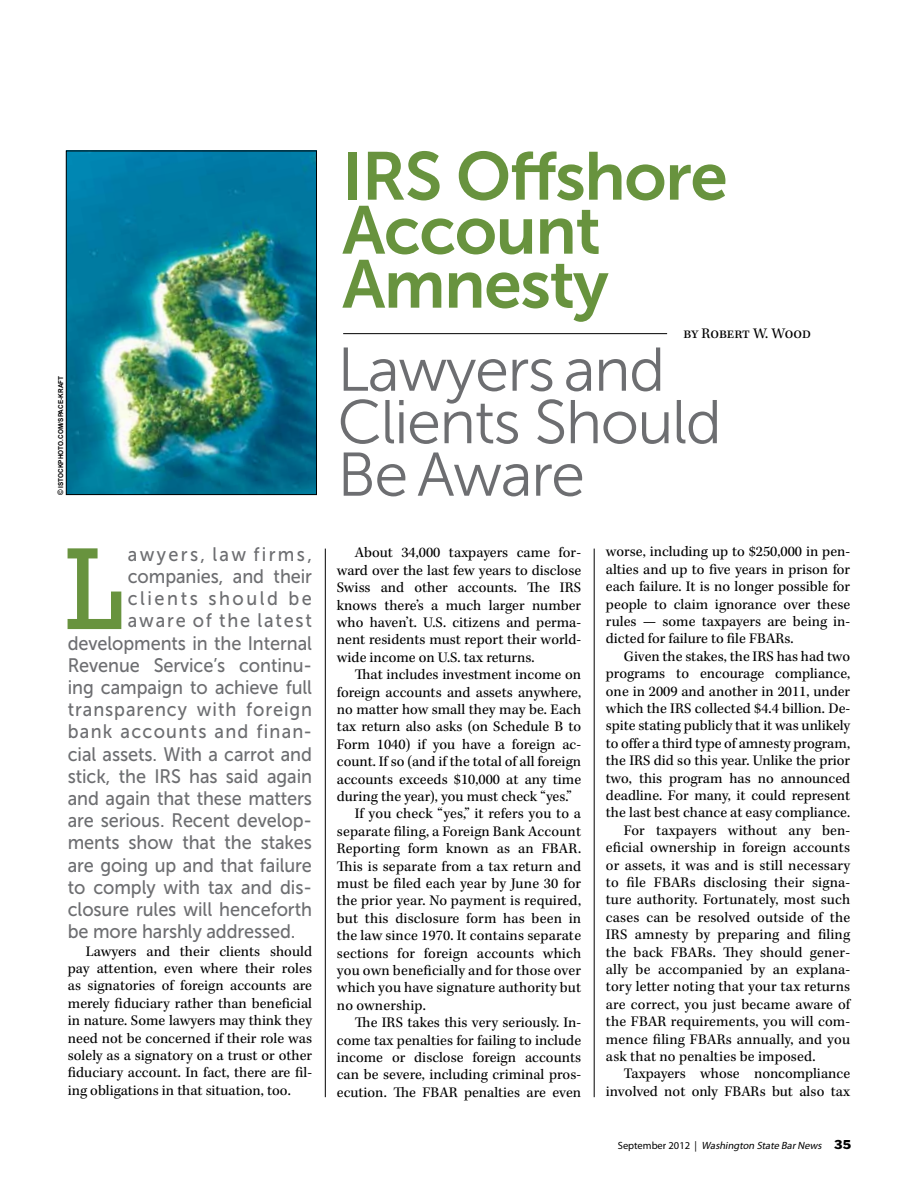
<style>
.page{position:relative;width:918px;height:1188px;background:#fff}
.page>*{position:absolute;margin:0;border:0;box-sizing:border-box;transform-origin:0 0}
.t1{font:118.8px "Rockwell";color:#68933e;scale:.91 1}
.t2{font:67.5px/54px "Museo Sans 700";letter-spacing:-.02em;color:#68933e}
.t3{font:61.5px/52.5px "Museo Sans 300";letter-spacing:-.025em;color:#6d6e71}
.t4{font:19.5px "Museo Sans 500";letter-spacing:-.005em;color:#6d6e71;scale:.93 1}
.t5{font:19.5px "Museo Sans 500";letter-spacing:.05em;color:#6d6e71;scale:.93 1}
.t6{font:19.5px "Museo Sans 500";letter-spacing:.07em;color:#6d6e71;scale:.93 1}
.t7{font:19.5px "Museo Sans 500";letter-spacing:.13em;color:#6d6e71;scale:.93 1}
.t8{font:19.5px "Museo Sans 500";letter-spacing:.1em;color:#6d6e71;scale:.93 1}
.t9{font:19.5px "Museo Sans 500";letter-spacing:.14em;color:#6d6e71;scale:.93 1}
.t10{font:15px/17.4px "Kepler Std";letter-spacing:.01em;color:#000;text-align:justify}
.t11{font:italic 10.5px "Myriad Pro";color:#000}
.t12{font:700 6.75px "Arial";letter-spacing:.01em;color:#000;scale:.95 1}
.s1{font-size:7.5px}
.s2{font-style:normal}
.s3{font-family:"Franklin Gothic Std";font-style:normal;font-size:12px}
</style>
<div class="page">
<img style="left:68px;top:153px;width:247px;height:340px">
<div style="left:66px;top:151px;width:251px;height:344px;border:1px solid #000"></div>
<hr style="left:325px;top:549px;width:1px;height:548px;background:#000">
<hr style="left:594px;top:549px;width:1px;height:548px;background:#000">
<hr style="left:343px;top:333px;width:324px;height:1px;background:#000">
<p class="t12" style="left:56px;top:495px;width:127px;rotate:-90deg"><span class="s1">©</span>iStockphoto .com/space-kraft</p>
<h3 class="t7" style="left:128px;top:543px;width:200px">awyers, law firms,</h3>
<h3 class="t4" style="left:128px;top:566px;width:200px">companies, and their</h3>
<h3 class="t9" style="left:128px;top:588px;width:200px">clients should be</h3>
<h3 class="t8" style="left:128px;top:610px;width:200px">aware of the latest</h3>
<h3 class="t4" style="left:68px;top:632px;width:264px">developments in the Internal</h3>
<h3 class="t4" style="left:68px;top:654px;width:264px">Revenue Service’s continu-</h3>
<h3 class="t4" style="left:68px;top:677px;width:264px">ing campaign to achieve full</h3>
<h3 class="t5" style="left:68px;top:699px;width:264px">transparency with foreign</h3>
<h3 class="t6" style="left:68px;top:721px;width:264px">bank accounts and finan-</h3>
<h3 class="t4" style="left:68px;top:743px;width:264px">cial assets. With a carrot and</h3>
<h3 class="t4" style="left:68px;top:765px;width:264px">stick, the IRS has said again</h3>
<h3 class="t4" style="left:68px;top:788px;width:264px">and again that these matters</h3>
<h3 class="t4" style="left:68px;top:810px;width:264px">are serious. Recent develop-</h3>
<h3 class="t4" style="left:68px;top:832px;width:264px">ments show that the stakes</h3>
<h3 class="t4" style="left:68px;top:854px;width:264px">are going up and that failure</h3>
<h3 class="t4" style="left:68px;top:876px;width:264px">to comply with tax and dis-</h3>
<h3 class="t4" style="left:68px;top:899px;width:264px">closure rules will henceforth</h3>
<h3 class="t4" style="left:68px;top:921px;width:246px">be more harshly addressed.</h3>
<p class="t10" style="left:68px;top:943px;width:246px;text-indent:18px">Lawyers and their clients should pay attention, even where their roles as signatories of foreign accounts are merely fiduciary rather than beneficial in nature. Some lawyers may think they need not be concerned if their role was solely as a signatory on a trust or other fiduciary account. In fact, there are fil&shy;ing obligations in that situation, too.</p>
<h1 class="t1" style="left:66px;top:521px;width:63px">L</h1>
<h2 class="t2" style="left:342px;top:149px;width:387px">IRS Offshore<br>Account<br>Amnesty</h2>
<h3 class="t3" style="left:337px;top:344px;width:386px">Lawyers and<br>Clients Should</h3>
<p class="t10" style="left:683px;top:325px;width:129px">by Robert W. Wood</p>
<h3 class="t3" style="left:337px;top:449px;width:249px">Be Aware</h3>
<p class="t10" style="left:337px;top:545px;width:246px;text-indent:18px">About 34,000 taxpayers came for&shy;ward over the last few years to disclose Swiss and other accounts. The IRS knows there’s a much larger number who haven’t. U.S. citizens and perma&shy;nent residents must report their world&shy;wide income on U.S. tax returns.</p>
<p class="t10" style="left:355px;top:666px;width:228px">That includes investment income on</p>
<p class="t10" style="left:337px;top:684px;width:246px">foreign accounts and assets anywhere,</p>
<p class="t10" style="left:337px;top:701px;width:246px">no matter how small they may be. Each</p>
<p class="t10" style="left:337px;top:719px;width:246px">tax return also asks (on Schedule B to</p>
<p class="t10" style="left:337px;top:736px;width:246px">Form 1040) if you have a foreign ac-</p>
<p class="t10" style="left:337px;top:753px;width:246px">count. If so (and if the total of all foreign</p>
<p class="t10" style="left:337px;top:771px;width:246px">accounts exceeds $10,000 at any time</p>
<p class="t10" style="left:337px;top:788px;width:237px">during the year), you must check “yes.”</p>
<p class="t10" style="left:355px;top:806px;width:228px">If you check “yes,” it refers you to a</p>
<p class="t10" style="left:337px;top:823px;width:246px">separate filing, a Foreign Bank Account</p>
<p class="t10" style="left:337px;top:840px;width:246px">Reporting form known as an FBAR.</p>
<p class="t10" style="left:337px;top:858px;width:246px">This is separate from a tax return and</p>
<p class="t10" style="left:337px;top:875px;width:246px">must be filed each year by June 30 for</p>
<p class="t10" style="left:337px;top:893px;width:246px">the prior year. No payment is required,</p>
<p class="t10" style="left:337px;top:910px;width:246px">but this disclosure form has been in</p>
<p class="t10" style="left:337px;top:927px;width:246px">the law since 1970. It contains separate</p>
<p class="t10" style="left:337px;top:945px;width:246px">sections for foreign accounts which</p>
<p class="t10" style="left:337px;top:962px;width:246px">you own beneficially and for those over</p>
<p class="t10" style="left:337px;top:980px;width:246px">which you have signature authority but</p>
<p class="t10" style="left:337px;top:997px;width:91px">no ownership.</p>
<p class="t10" style="left:355px;top:1014px;width:228px">The IRS takes this very seriously. In-</p>
<p class="t10" style="left:337px;top:1032px;width:246px">come tax penalties for failing to include</p>
<p class="t10" style="left:337px;top:1049px;width:246px">income or disclose foreign accounts</p>
<p class="t10" style="left:337px;top:1067px;width:246px">can be severe, including criminal pros-</p>
<p class="t10" style="left:337px;top:1084px;width:246px">ecution. The FBAR penalties are even</p>
<p class="t10" style="left:606px;top:544px;width:246px">worse, including up to $250,000 in pen&shy;alties and up to five years in prison for each failure. It is no longer possible for people to claim ignorance over these rules — some taxpayers are being in&shy;dicted for failure to file FBARs.</p>
<p class="t10" style="left:624px;top:648px;width:228px">Given the stakes, the IRS has had two</p>
<p class="t10" style="left:606px;top:665px;width:246px">programs to encourage compliance,</p>
<p class="t10" style="left:606px;top:683px;width:246px">one in 2009 and another in 2011, under</p>
<p class="t10" style="left:606px;top:700px;width:246px">which the IRS collected $4.4 billion. De-</p>
<p class="t10" style="left:606px;top:718px;width:246px">spite stating publicly that it was unlikely</p>
<p class="t10" style="left:606px;top:735px;width:246px">to offer a third type of amnesty program,</p>
<p class="t10" style="left:606px;top:752px;width:246px">the IRS did so this year. Unlike the prior</p>
<p class="t10" style="left:606px;top:770px;width:246px">two, this program has no announced</p>
<p class="t10" style="left:606px;top:787px;width:246px">deadline. For many, it could represent</p>
<p class="t10" style="left:606px;top:805px;width:246px">the last best chance at easy compliance.</p>
<p class="t10" style="left:624px;top:822px;width:228px">For taxpayers without any ben-</p>
<p class="t10" style="left:606px;top:839px;width:246px">eficial ownership in foreign accounts</p>
<p class="t10" style="left:606px;top:857px;width:246px">or assets, it was and is still necessary</p>
<p class="t10" style="left:606px;top:874px;width:246px">to file FBARs disclosing their signa-</p>
<p class="t10" style="left:606px;top:892px;width:246px">ture authority. Fortunately, most such</p>
<p class="t10" style="left:606px;top:909px;width:246px">cases can be resolved outside of the</p>
<p class="t10" style="left:606px;top:926px;width:246px">IRS amnesty by preparing and filing</p>
<p class="t10" style="left:606px;top:944px;width:246px">the back FBARs. They should gener-</p>
<p class="t10" style="left:606px;top:961px;width:246px">ally be accompanied by an explana-</p>
<p class="t10" style="left:606px;top:979px;width:246px">tory letter noting that your tax returns</p>
<p class="t10" style="left:606px;top:996px;width:246px">are correct, you just became aware of</p>
<p class="t10" style="left:606px;top:1013px;width:246px">the FBAR requirements, you will com-</p>
<p class="t10" style="left:606px;top:1031px;width:246px">mence filing FBARs annually, and you</p>
<p class="t10" style="left:606px;top:1048px;width:211px">ask that no penalties be imposed.</p>
<p class="t10" style="left:624px;top:1066px;width:228px">Taxpayers whose noncompliance</p>
<p class="t10" style="left:606px;top:1083px;width:246px">involved not only FBARs but also tax</p>
<p class="t11" style="left:618px;top:1139px;width:235px"><span class="s2">S e p t e m b e r 2 0 1 2 |</span> Washington State BarNews <span class="s3">3 5</span></p>
</div>
